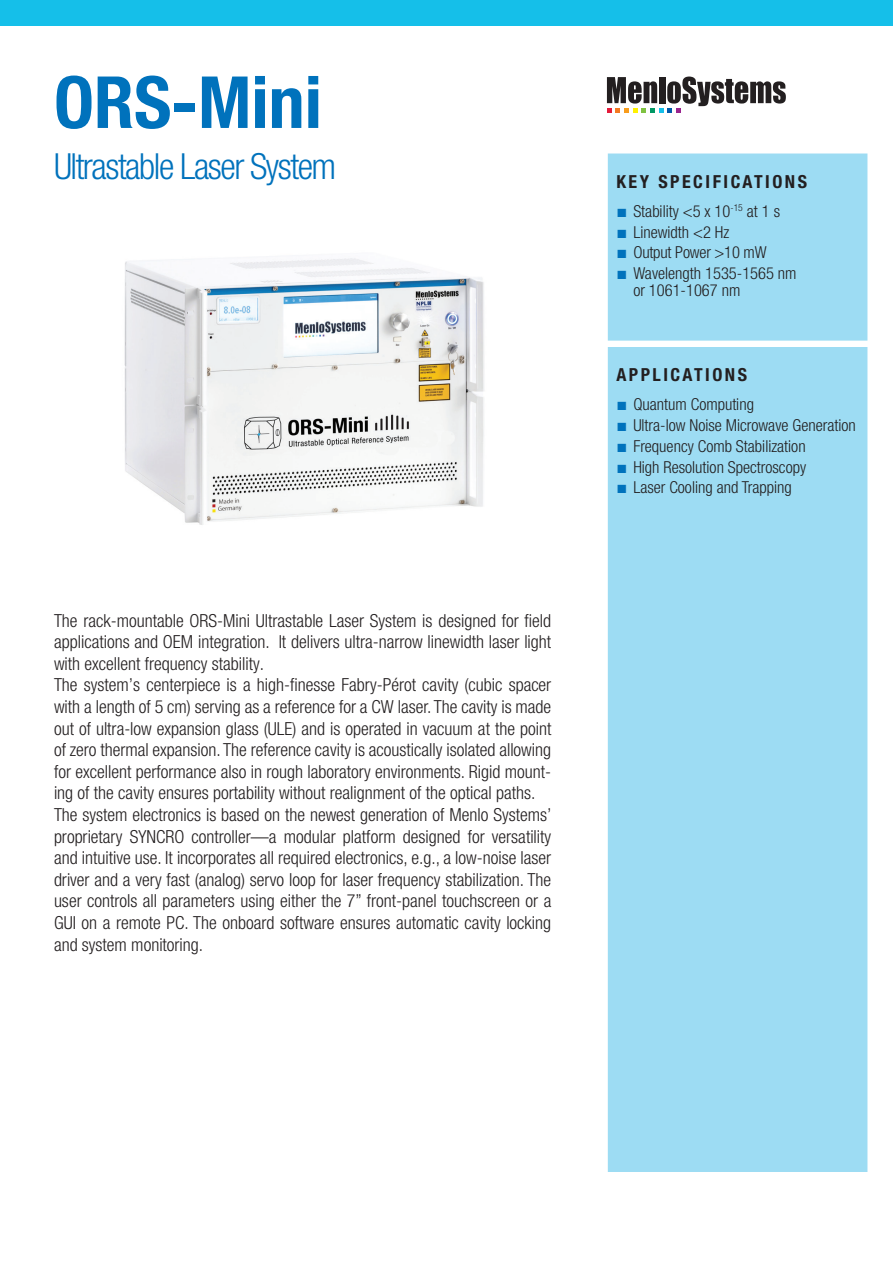
<style>
.page{position:relative;width:893px;height:1263px;background:#fff}
.page>*{position:absolute;margin:0;border:0;box-sizing:border-box;transform-origin:0 0}
.t1{font:700 condensed 72px "Helvetica Neue LT Pro";color:#0072bc}
.t2{font:300 condensed 36px "Helvetica Neue LT Pro";letter-spacing:-.04em;color:#0072bc}
.t3{font:300 condensed 18px/21.6px "Helvetica Neue LT Pro";color:#231f20}
.t4{font:700 condensed 18px "Helvetica Neue LT Pro";letter-spacing:.14em;color:#231f20}
.t5{font:300 condensed 16.5px/16.5px "Helvetica Neue LT Pro";color:#231f20}
.s1{font-family:"Times New Roman";font-weight:400;font-stretch:normal;font-size:18px;color:#0072bc}
</style>
<div class="page">
<img style="left:124px;top:258px;width:360px;height:267px">
<div style="left:0;top:0;width:893px;height:26px;background:#15bfe9"></div>
<svg style="left:607px;top:77px;width:179px;height:36px"></svg>
<div style="left:608px;top:153px;width:259px;height:1019px;background:#9ddcf3"></div>
<h1 class="t1" style="left:54px;top:59px;width:269px">ORS-Mini</h1>
<h2 class="t2" style="left:54px;top:145px;width:284px">Ultrastable Laser System</h2>
<p class="t3" style="left:54px;top:609px;width:499px">The rack-mountable ORS-Mini Ultrastable Laser System is designed for field applications and OEM integration. It delivers ultra-narrow linewidth laser light with excellent frequency stability.<br>The system’s centerpiece is a high-finesse Fabry-Pérot cavity (cubic spacer with a length of 5 cm) serving as a reference for a CW laser. The cavity is made out of ultra-low expansion glass (ULE) and is operated in vacuum at the point of zero thermal expansion. The reference cavity is acoustically isolated allowing for excellent performance also in rough laboratory environments. Rigid mount&shy;ing of the cavity ensures portability without realignment of the optical paths.<br>The system electronics is based on the newest generation of Menlo Systems’ proprietary SYNCRO controller—a modular platform designed for versatility and intuitive use. It incorporates all required electronics, e.g., a low-noise laser driver and a very fast (analog) servo loop for laser frequency stabilization. The user controls all parameters using either the 7” front-panel touchscreen or a GUI on a remote PC. The onboard software ensures automatic cavity locking and system monitoring.</p>
<p class="t4" style="left:616px;top:170px;width:192px">KEY SPECIFICATIONS</p>
<p class="t5" style="left:616px;top:203px;width:165px"><span class="s1">■</span> Stability &lt;5 x 10<sup>-15</sup> at 1 s</p>
<p class="t5" style="left:616px;top:223px;width:114px"><span class="s1">■</span> Linewidth &lt;2 Hz</p>
<p class="t5" style="left:616px;top:244px;width:152px"><span class="s1">■</span> Output Power &gt;10 mW</p>
<p class="t5" style="left:633px;top:265px;width:165px;text-indent:-17px"><span class="s1">■</span> Wavelength 1535-1565 nm or 1061-1067 nm</p>
<p class="t4" style="left:616px;top:364px;width:132px">APPLICATIONS</p>
<p class="t5" style="left:616px;top:396px;width:139px"><span class="s1">■</span> Quantum Computing</p>
<p class="t5" style="left:616px;top:417px;width:241px"><span class="s1">■</span> Ultra-low Noise Microwave Generation</p>
<p class="t5" style="left:616px;top:438px;width:191px"><span class="s1">■</span> Frequency Comb Stabilization</p>
<p class="t5" style="left:616px;top:458px;width:191px"><span class="s1">■</span> High Resolution Spectroscopy</p>
<p class="t5" style="left:616px;top:479px;width:177px"><span class="s1">■</span> Laser Cooling and Trapping</p>
</div>
